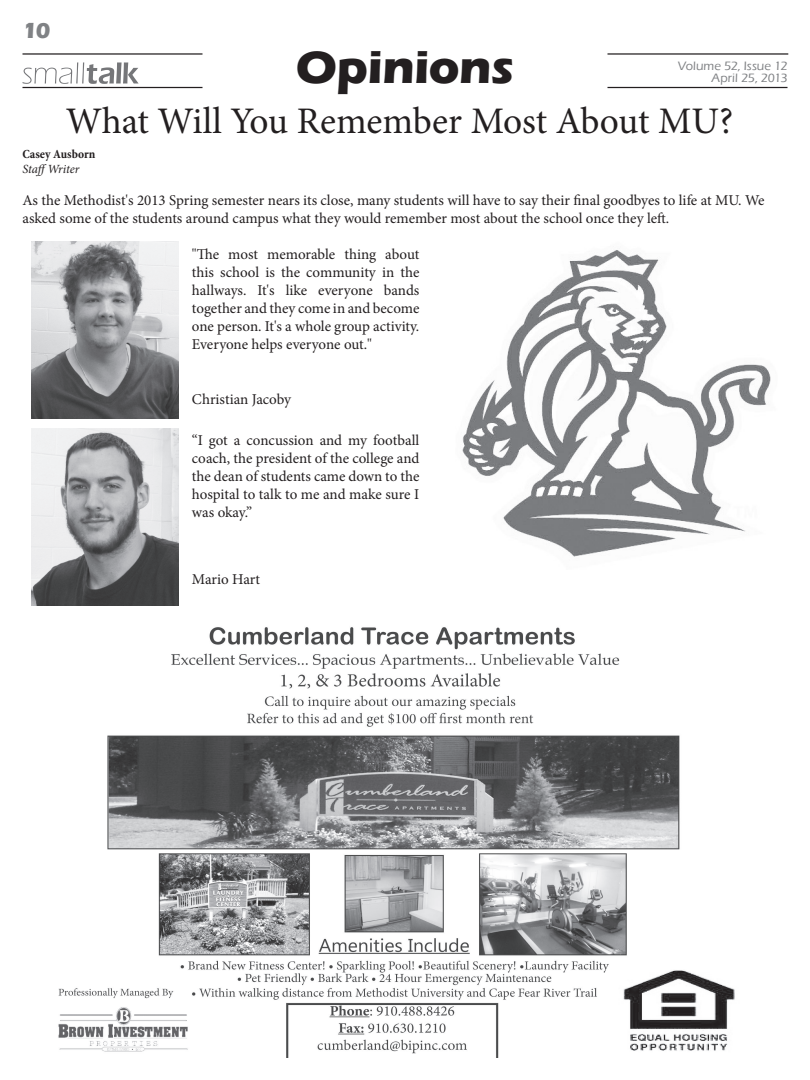
<style>
.page{position:relative;width:810px;height:1080px;background:#fff}
.page>*{position:absolute;margin:0;border:0;box-sizing:border-box;transform-origin:0 0}
.t1{font:700 47.5px "Eras ITC";letter-spacing:-.005em;color:#231f20}
.t2{font:37.5px "Minion Pro";letter-spacing:-.005em;color:#231f20}
.t3{font:700 22.5px "Eras ITC";color:#808285}
.t4{font:15px/18px "Minion Pro";letter-spacing:-.005em;color:#231f20;text-align:justify}
.t5{font:500 12.5px/11.6px "Eras ITC";color:#808285;text-align:right}
.t6{font:700 condensed 12.5px "Minion Pro";color:#231f20}
.t7{font:italic 12.5px "Minion Pro";letter-spacing:-.01em;color:#231f20}
</style>
<div class="page">
<hr style="left:22px;top:87px;width:180px;height:1px;background:#231f20">
<svg style="left:22px;top:62px;width:117px;height:22px"></svg>
<hr style="left:608px;top:87px;width:180px;height:1px;background:#231f20">
<hr style="left:22px;top:53px;width:180px;height:2px;background:#231f20">
<hr style="left:607px;top:53px;width:181px;height:2px;background:#231f20">
<img style="left:58px;top:627px;width:677px;height:430px">
<img style="left:31px;top:241px;width:147px;height:177px">
<img style="left:32px;top:428px;width:146px;height:177px">
<img style="left:462px;top:250px;width:309px;height:307px">
<p class="t3" style="left:22px;top:18px;width:30px">10</p>
<p class="t1" style="left:296px;top:40px;width:220px">Opinions</p>
<p class="t2" style="left:66px;top:96px;width:669px">What Will You Remember Most About MU?</p>
<p class="t6" style="left:22px;top:145px;width:74px">Casey Ausborn</p>
<p class="t7" style="left:22px;top:160px;width:59px">StaffWriter</p>
<p class="t4" style="left:22px;top:192px;width:744px">As the Methodist's 2013 Spring semester nears its close, many students will have to say their final goodbyes to life at MU. We asked some of the students around campus what they would remember most about the school once they left.</p>
<p class="t4" style="left:192px;top:245px;width:229px">"The most memorable thing about this school is the community in the hallways. It's like everyone bands together and they come in and become one person. It's a whole group activity.<br>Everyone helps everyone out."</p>
<p class="t5" style="left:678px;top:60px;width:111px">Volume 52, Issue 12<br>April 25, 2013</p>
<p class="t4" style="left:192px;top:390px;width:101px">Christian Jacoby</p>
<p class="t4" style="left:192px;top:431px;width:229px">“I got a concussion and my football coach, the president of the college and the dean of students came down to the hospital to talk to me and make sure I was okay.”</p>
<p class="t4" style="left:192px;top:571px;width:70px">Mario Hart</p>
</div>
